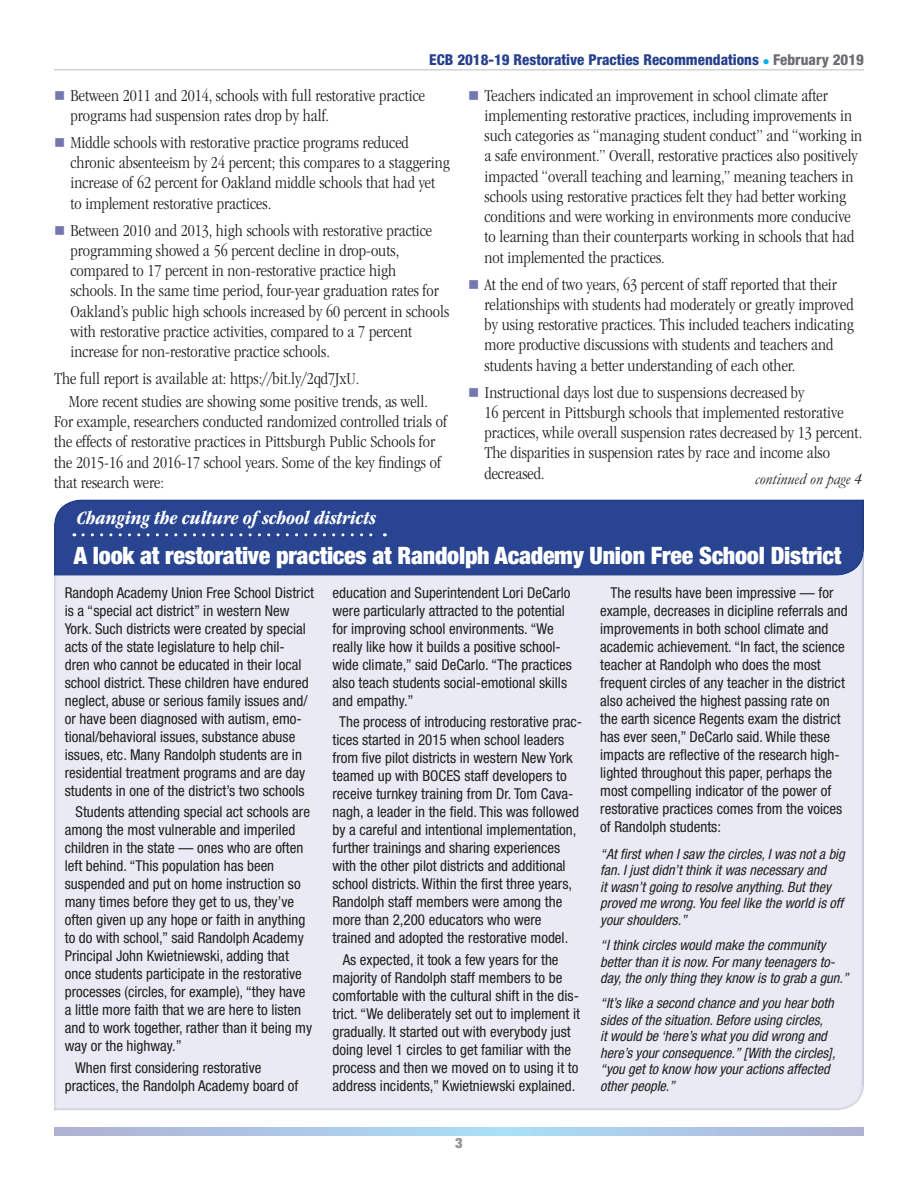
<style>
.page{position:relative;width:918px;height:1188px;background:#fff}
.page>*{position:absolute;margin:0;border:0;box-sizing:border-box;transform-origin:0 0}
.t1{font:900 condensed 24px "Helvetica Neue LT Std";letter-spacing:-.01em;color:#fff}
.t2{font:italic 700 condensed 19.5px "ITC Garamond Std";color:#fff}
.body{font:300 condensed 17.25px/20.2px "ITC Garamond Std";color:#231f20}
.t3{font:italic 16.5px "Garamond";color:#231f20}
.t4{font:condensed 15px/18px "Helvetica Neue LT Std";color:#231f20}
.t5{font:800 condensed 15px "Helvetica Neue LT Std";color:#253f8e}
.t6{font:italic condensed 14.25px/16.5px "Helvetica Neue LT Std";color:#231f20}
.t7{font:900 condensed 14.25px "Helvetica Neue LT Std";color:#939598}
.s1{color:#00aeef}
.s2{color:#6c6d70}
</style>
<div class="page">
<svg style="left:54px;top:1128px;width:810px;height:7px;background:#acc7e4"></svg>
<hr style="left:54px;top:69px;width:810px;height:2px;background:#d1d2d4">
<div style="left:53px;top:553px;width:811px;height:558px;background:#e9eaf3"></div>
<div style="left:53px;top:499px;width:811px;height:78px;background:#294592"></div>
<svg style="left:83px;top:533px;width:302px;height:3px"></svg>
<p class="t5" style="left:429px;top:50px;width:436px">ECB 2018-19 Restorative Practies Recommendations <span class="s1">●</span> <span class="s2">February 2019</span></p>
<p class="body" style="left:70px;top:85px;width:356px">Between 2011 and 2014, schools with full restorative practice programs had suspension rates drop by half.</p>
<p class="body" style="left:70px;top:133px;width:381px">Middle schools with restorative practice programs reduced chronic absenteeism by 24 percent; this compares to a staggering increase of 62 percent for Oakland middle schools that had yet to implement restorative practices.</p>
<p class="body" style="left:70px;top:220px;width:380px">Between 2010 and 2013, high schools with restorative practice programming showed a 56 percent decline in drop-outs, compared to 17 percent in non-restorative practice high<br>schools. In the same time period, four-year graduation rates for Oakland’s public high schools increased by 60 percent in schools with restorative practice activities, compared to a 7 percent increase for non-restorative practice schools.</p>
<p class="body" style="left:54px;top:369px;width:307px">The full report is available at: https://bit.ly/2qd7JxU.</p>
<p class="body" style="left:54px;top:391px;width:395px;text-indent:15px">More recent studies are showing some positive trends, as well.<br>For example, researchers conducted randomized controlled trials of the effects of restorative practices in Pittsburgh Public Schools for the 2015-16 and 2016-17 school years. Some of the key findings of that research were:</p>
<h2 class="t2" style="left:77px;top:507px;width:301px">Changing the culture of school districts</h2>
<p class="body" style="left:484px;top:85px;width:379px">Teachers indicated an improvement in school climate after implementing restorative practices, including improvements in such categories as “managing student conduct” and “working in a safe environment.” Overall, restorative practices also positively impacted “overall teaching and learning,” meaning teachers in schools using restorative practices felt they had better working conditions and were working in environments more conducive to learning than their counterparts working in schools that had not implemented the practices.</p>
<p class="body" style="left:484px;top:274px;width:371px">At the end of two years, 63 percent of staff reported that their relationships with students had moderately or greatly improved by using restorative practices. This included teachers indicating more productive discussions with students and teachers and students having a better understanding of each other.</p>
<p class="body" style="left:484px;top:382px;width:379px">Instructional days lost due to suspensions decreased by<br>16 percent in Pittsburgh schools that implemented restorative practices, while overall suspension rates decreased by 13 percent.<br>The disparities in suspension rates by race and income also decreased.</p>
<p class="t3" style="left:755px;top:468px;width:109px">continued on page 4</p>
<h1 class="t1" style="left:74px;top:540px;width:769px">A look at restorative practices at Randolph Academy Union Free School District</h1>
<p class="t4" style="left:65px;top:584px;width:251px">Randoph Academy Union Free School District is a “special act district” in western New York. Such districts were created by special acts of the state legislature to help chil-<br>dren who cannot be educated in their local school district. These children have endured neglect, abuse or serious family issues and/ or have been diagnosed with autism, emo&shy;tional/behavioral issues, substance abuse issues, etc. Many Randolph students are in residential treatment programs and are day students in one of the district’s two schools</p>
<p class="t4" style="left:65px;top:803px;width:249px;text-indent:11px">Students attending special act schools are among the most vulnerable and imperiled children in the state — ones who are often left behind. “This population has been suspended and put on home instruction so many times before they get to us, they’ve often given up any hope or faith in anything to do with school,” said Randolph Academy Principal John Kwietniewski, adding that once students participate in the restorative processes (circles, for example), “they have a little more faith that we are here to listen and to work together, rather than it being my way or the highway.”</p>
<p class="t4" style="left:65px;top:1058px;width:235px;text-indent:10px">When first considering restorative practices, the Randolph Academy board of</p>
<p class="t4" style="left:333px;top:584px;width:241px">education and Superintendent Lori DeCarlo were particularly attracted to the potential for improving school environments. “We really like how it builds a positive school&shy;wide climate,” said DeCarlo. “The practices also teach students social-emotional skills and empathy.”</p>
<p class="t4" style="left:333px;top:713px;width:251px;text-indent:7px">The process of introducing restorative prac&shy;tices started in 2015 when school leaders from five pilot districts in western New York teamed up with BOCES staff developers to receive turnkey training from Dr. Tom Cava&shy;nagh, a leader in the field. This was followed by a careful and intentional implementation, further trainings and sharing experiences with the other pilot districts and additional school districts. Within the first three years, Randolph staff members were among the more than 2,200 educators who were trained and adopted the restorative model.</p>
<p class="t4" style="left:333px;top:950px;width:249px;text-indent:10px">As expected, it took a few years for the majority of Randolph staff members to be comfortable with the cultural shift in the dis&shy;trict. “We deliberately set out to implement it gradually. It started out with everybody just doing level 1 circles to get familiar with the process and then we moved on to using it to address incidents,” Kwietniewski explained.</p>
<p class="t7" style="left:455px;top:1134px;width:9px">3</p>
<p class="t4" style="left:600px;top:584px;width:249px;text-indent:10px">The results have been impressive — for example, decreases in dicipline referrals and improvements in both school climate and academic achievement. “In fact, the science teacher at Randolph who does the most frequent circles of any teacher in the district also acheived the highest passing rate on the earth sicence Regents exam the district has ever seen,” DeCarlo said. While these impacts are reflective of the research high&shy;lighted throughout this paper, perhaps the most compelling indicator of the power of restorative practices comes from the voices of Randolph students:</p>
<p class="t6" style="left:600px;top:846px;width:246px">“At first when I saw the circles, I was not a big fan. I just didn’t think it was necessary and<br>it wasn’t going to resolve anything. But they proved me wrong. You feel like the world is off your shoulders.”</p>
<p class="t6" style="left:600px;top:937px;width:250px">“I think circles would make the community better than it is now. For many teenagers to&shy;day, the only thing they know is to grab a gun.”</p>
<p class="t6" style="left:600px;top:995px;width:237px">“It’s like a second chance and you hear both sides of the situation. Before using circles,<br>it would be ‘here’s what you did wrong and here’s your consequence.” [With the circles], “you get to know how your actions affected other people.”</p>
</div>
